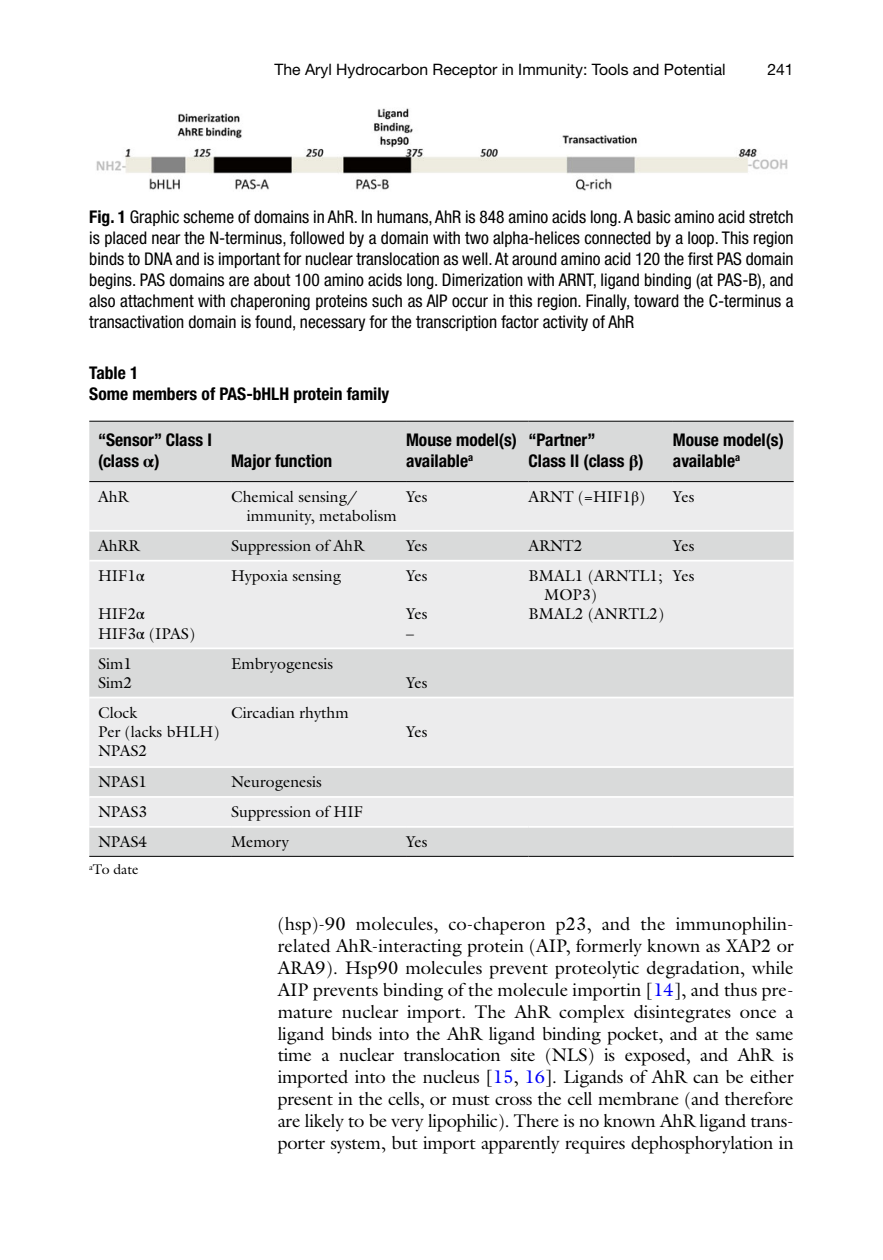
<style>
.page{position:relative;width:883px;height:1260px;background:#fff}
.page>*{position:absolute;margin:0;border:0;box-sizing:border-box;transform-origin:0 0}
.t1{font:18.38px/21.9px "Nkhdpx Galliard";letter-spacing:-.015em;color:#000;text-align:justify}
.t2{font:condensed 17.5px/21px "Fjccqd Helvetica Neue";color:#000;text-align:justify}
.t3{font:700 condensed 17.5px/21px "Gmffdq Helvetica Neue";color:#000}
.t4{font:15.75px/19.2px "Nkhdpx Galliard";color:#000}
.t5{font:15.75px "Hmdldb Helvetica Neue";color:#000}
.t6{font:14px "Nkhdpx Galliard";color:#000}
.s1{font-family:"Gmffdq Helvetica Neue";font-weight:700}
.s2{font-family:"Lhylch STIX General";font-stretch:normal}
.s3{font-family:"Wqdqgy STIX General"}
.s4{color:#0000fa}
</style>
<div class="page">
<img style="left:96px;top:108px;width:692px;height:83px">
<div style="left:89px;top:422px;width:705px;height:59px;background:#d9dada"></div>
<div style="left:89px;top:482px;width:705px;height:48px;background:#ececed"></div>
<svg style="left:89px;top:532px;width:705px;height:324px;background:#e4e4e5"></svg>
<hr style="left:89px;top:421px;width:142px;height:1px;background:#000">
<hr style="left:89px;top:481px;width:142px;height:1px;background:#000">
<hr style="left:231px;top:421px;width:175px;height:1px;background:#000">
<hr style="left:231px;top:481px;width:175px;height:1px;background:#000">
<hr style="left:406px;top:421px;width:123px;height:1px;background:#000">
<hr style="left:406px;top:481px;width:123px;height:1px;background:#000">
<hr style="left:529px;top:421px;width:144px;height:1px;background:#000">
<hr style="left:529px;top:481px;width:144px;height:1px;background:#000">
<hr style="left:673px;top:421px;width:121px;height:1px;background:#000">
<hr style="left:673px;top:481px;width:121px;height:1px;background:#000">
<hr style="left:89px;top:560px;width:705px;height:2px;background:#fff">
<hr style="left:89px;top:648px;width:705px;height:1px;background:#fff">
<hr style="left:89px;top:697px;width:705px;height:1px;background:#fff">
<hr style="left:89px;top:766px;width:705px;height:2px;background:#fff">
<hr style="left:89px;top:796px;width:705px;height:2px;background:#fff">
<hr style="left:529px;top:826px;width:144px;height:2px;background:#fff">
<hr style="left:529px;top:856px;width:144px;height:1px;background:#000">
<hr style="left:406px;top:826px;width:123px;height:2px;background:#fff">
<hr style="left:406px;top:856px;width:123px;height:1px;background:#000">
<hr style="left:231px;top:826px;width:175px;height:2px;background:#fff">
<hr style="left:231px;top:856px;width:175px;height:1px;background:#000">
<hr style="left:673px;top:826px;width:121px;height:2px;background:#fff">
<hr style="left:673px;top:856px;width:121px;height:1px;background:#000">
<hr style="left:89px;top:826px;width:142px;height:2px;background:#fff">
<hr style="left:89px;top:856px;width:142px;height:1px;background:#000">
<p class="t5" style="left:274px;top:64px;width:453px">The Aryl Hydrocarbon Receptor in Immunity: Tools and Potential</p>
<p class="t5" style="left:767px;top:64px;width:28px">241</p>
<p class="t2" style="left:89px;top:208px;width:706px"><span class="s1">Fig. 1</span> Graphic scheme of domains in AhR. In humans, AhR is 848 amino acids long. A basic amino acid stretch is placed near the N-terminus, followed by a domain with two alpha-helices connected by a loop. This region binds to DNA and is important for nuclear translocation as well. At around amino acid 120 the first PAS domain begins. PAS domains are about 100 amino acids long. Dimerization with ARNT, ligand binding (at PAS-B), and also attachment with chaperoning proteins such as AIP occur in this region. Finally, toward the C-terminus a transactivation domain is found, necessary for the transcription factor activity of AhR</p>
<p class="t3" style="left:89px;top:364px;width:302px">Table 1<br>Some members of PAS-bHLH protein family</p>
<p class="t3" style="left:98px;top:431px;width:115px">“Sensor” Class I (class <span class="s2">α</span>)</p>
<p class="t3" style="left:406px;top:431px;width:113px">Mouse model(s) available <sup>a</sup></p>
<p class="t3" style="left:529px;top:431px;width:117px">“Partner”<br>Class II (class <span class="s2">β</span>)</p>
<p class="t3" style="left:673px;top:431px;width:113px">Mouse model(s) available <sup>a</sup></p>
<p class="t3" style="left:231px;top:452px;width:103px">Major function</p>
<p class="t4" style="left:98px;top:489px;width:32px">AhR</p>
<p class="t4" style="left:247px;top:489px;width:151px;text-indent:-16px">Chemical sensing/ immunity, metabolism</p>
<p class="t4" style="left:406px;top:489px;width:23px">Yes</p>
<p class="t4" style="left:529px;top:489px;width:118px">ARNT (=HIF1<span class="s3">β</span>)</p>
<p class="t4" style="left:673px;top:489px;width:23px">Yes</p>
<p class="t4" style="left:98px;top:538px;width:43px">AhRR</p>
<p class="t4" style="left:231px;top:538px;width:135px">Suppression of AhR</p>
<p class="t4" style="left:406px;top:538px;width:23px">Yes</p>
<p class="t4" style="left:529px;top:538px;width:56px">ARNT2</p>
<p class="t4" style="left:673px;top:538px;width:23px">Yes</p>
<p class="t4" style="left:98px;top:568px;width:48px">HIF1<span class="s3">α</span></p>
<p class="t4" style="left:231px;top:568px;width:112px">Hypoxia sensing</p>
<p class="t4" style="left:406px;top:568px;width:23px">Yes</p>
<p class="t4" style="left:544px;top:568px;width:120px;text-indent:-16px">BMAL1 (ARNTL1;<br>MOP3)</p>
<p class="t4" style="left:673px;top:568px;width:23px">Yes</p>
<p class="t4" style="left:98px;top:606px;width:48px">HIF2<span class="s3">α</span></p>
<p class="t4" style="left:406px;top:606px;width:23px">Yes</p>
<p class="t4" style="left:529px;top:606px;width:137px">BMAL2 (ANRTL2)</p>
<p class="t4" style="left:98px;top:625px;width:99px">HIF3<span class="s3">α</span> (IPAS)</p>
<p class="t4" style="left:406px;top:625px;width:9px">–</p>
<p class="t4" style="left:98px;top:655px;width:36px">Sim1</p>
<p class="t4" style="left:231px;top:655px;width:104px">Embryogenesis</p>
<p class="t4" style="left:98px;top:675px;width:36px">Sim2</p>
<p class="t4" style="left:406px;top:675px;width:23px">Yes</p>
<p class="t4" style="left:98px;top:704px;width:41px">Clock</p>
<p class="t4" style="left:231px;top:704px;width:119px">Circadian rhythm</p>
<p class="t4" style="left:98px;top:724px;width:123px">Per (lacks bHLH)</p>
<p class="t4" style="left:406px;top:724px;width:23px">Yes</p>
<p class="t4" style="left:98px;top:737px;width:51px;line-height:31px">NPAS2<br>NPAS1</p>
<p class="t4" style="left:231px;top:774px;width:92px">Neurogenesis</p>
<p class="t4" style="left:98px;top:804px;width:51px">NPAS3</p>
<p class="t4" style="left:231px;top:804px;width:133px">Suppression of HIF</p>
<p class="t4" style="left:98px;top:834px;width:51px">NPAS4</p>
<p class="t4" style="left:231px;top:834px;width:60px">Memory</p>
<p class="t4" style="left:406px;top:834px;width:23px">Yes</p>
<p class="t6" style="left:89px;top:864px;width:51px"><sup>a</sup>To date</p>
<p class="t1" style="left:278px;top:915px;width:517px">(hsp)-90 molecules, co-chaperon p23, and the immunophilin&shy;related AhR-interacting protein (AIP, formerly known as XAP2 or ARA9). Hsp90 molecules prevent proteolytic degradation, while AIP prevents binding of the molecule importin [ <span class="s4">14</span>], and thus pre&shy;mature nuclear import. The AhR complex disintegrates once a ligand binds into the AhR ligand binding pocket, and at the same time a nuclear translocation site (NLS) is exposed, and AhR is imported into the nucleus [ <span class="s4">15</span>, <span class="s4">16</span>]. Ligands of AhR can be either present in the cells, or must cross the cell membrane (and therefore are likely to be very lipophilic). There is no known AhR ligand trans&shy;porter system, but import apparently requires dephosphorylation in</p>
</div>
